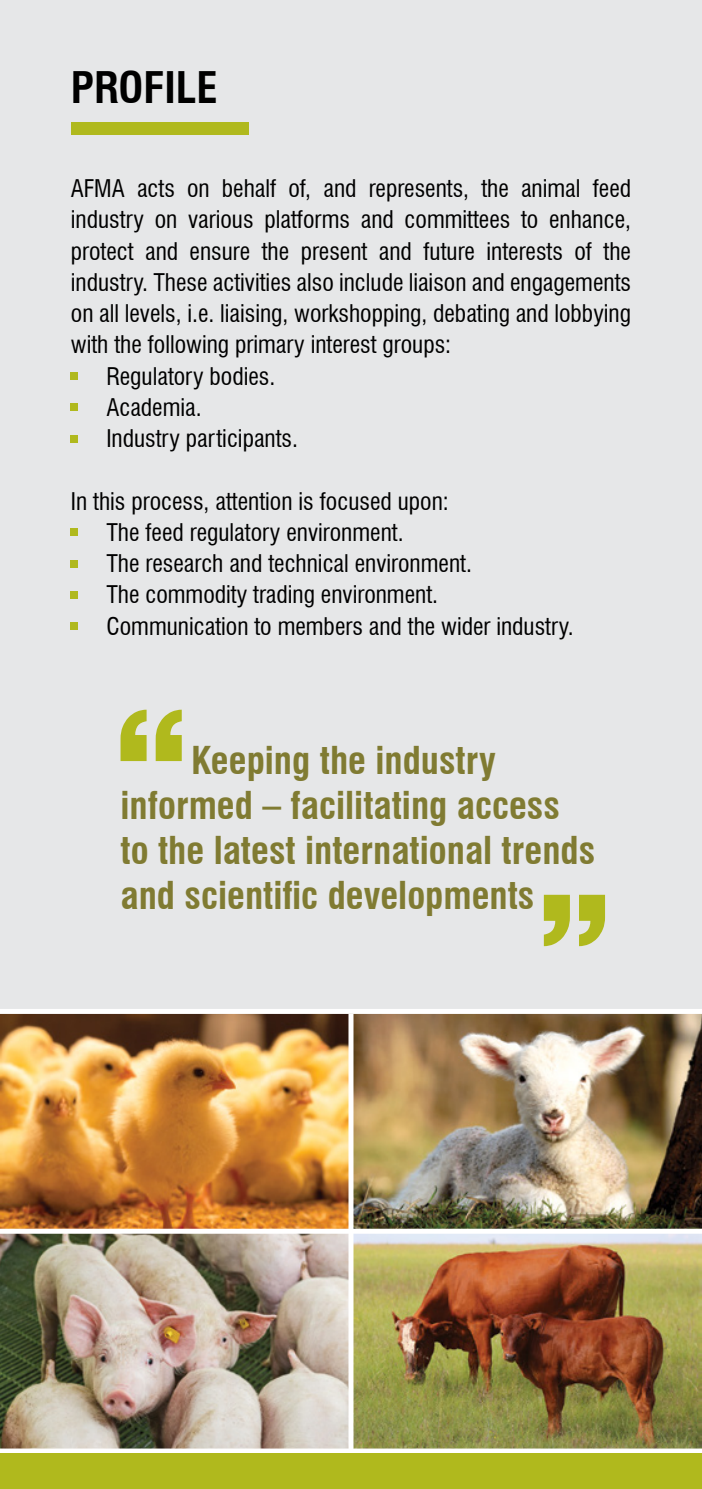
<style>
.page{position:relative;width:702px;height:1489px;background:#fff}
.page>*{position:absolute;margin:0;border:0;box-sizing:border-box;transform-origin:0 0}
.t1{font:700 condensed 42.5px "Swiss 721 BT";color:#000}
.t2{font:700 condensed 37.5px/45px "Swiss 721 BT";color:#807b32}
.t3{font:condensed 23.75px/31.2px "Swiss 721 BT";color:#000}
</style>
<div class="page">
<div style="left:0;top:0;width:702px;height:1488px;background:#e6e7e8"></div>
<img style="left:353px;top:1013px;width:349px;height:215px">
<div style="left:71px;top:122px;width:177px;height:12px;background:#b0b91d"></div>
<div style="left:71px;top:372px;width:7px;height:7px;background:#b0b91d"></div>
<div style="left:71px;top:404px;width:7px;height:7px;background:#b0b91d"></div>
<div style="left:71px;top:435px;width:7px;height:7px;background:#b0b91d"></div>
<div style="left:71px;top:529px;width:7px;height:7px;background:#b0b91d"></div>
<div style="left:71px;top:560px;width:7px;height:7px;background:#b0b91d"></div>
<div style="left:71px;top:591px;width:7px;height:7px;background:#b0b91d"></div>
<div style="left:71px;top:622px;width:7px;height:7px;background:#b0b91d"></div>
<svg style="left:120px;top:709px;width:62px;height:52px"></svg>
<svg style="left:544px;top:894px;width:61px;height:52px"></svg>
<svg style="left:0;top:1013px;width:348px;height:215px;background:#c48741"></svg>
<img style="left:353px;top:1233px;width:349px;height:215px">
<img style="left:0;top:1233px;width:348px;height:215px">
<div style="left:0;top:1228px;width:702px;height:5px;background:#fff"></div>
<div style="left:0;top:1008px;width:702px;height:5px;background:#fff"></div>
<div style="left:0;top:1448px;width:702px;height:5px;background:#fff"></div>
<div style="left:348px;top:1013px;width:5px;height:440px;background:#fff"></div>
<div style="left:0;top:1453px;width:702px;height:35px;background:#b0b91d"></div>
<h1 class="t1" style="left:71px;top:62px;width:148px">PROFILE</h1>
<p class="t3" style="left:71px;top:173px;width:561px">AFMA acts on behalf of, and represents, the animal feed</p>
<p class="t3" style="left:71px;top:204px;width:561px">industry on various platforms and committees to enhance,</p>
<p class="t3" style="left:71px;top:235px;width:561px">protect and ensure the present and future interests of the</p>
<p class="t3" style="left:71px;top:266px;width:561px">industry. These activities also include liaison and engagements</p>
<p class="t3" style="left:71px;top:298px;width:561px">on all levels, i.e. liaising, workshopping, debating and lobbying</p>
<p class="t3" style="left:71px;top:329px;width:382px">with the following primary interest groups:</p>
<p class="t3" style="left:106px;top:360px;width:170px">Regulatory bodies.</p>
<p class="t3" style="left:106px;top:391px;width:97px">Academia.</p>
<p class="t3" style="left:106px;top:423px;width:193px">Industry participants.</p>
<p class="t3" style="left:106px;top:485px;width:469px;text-indent:-35px">In this process, attention is focused upon:<br>The feed regulatory environment.<br>The research and technical environment.<br>The commodity trading environment.<br>Communication to members and the wider industry.</p>
<h2 class="t2" style="left:120px;top:737px;width:476px;text-indent:71px">Keeping the industry informed – facilitating access to the latest international trends and scientific developments</h2>
</div>
